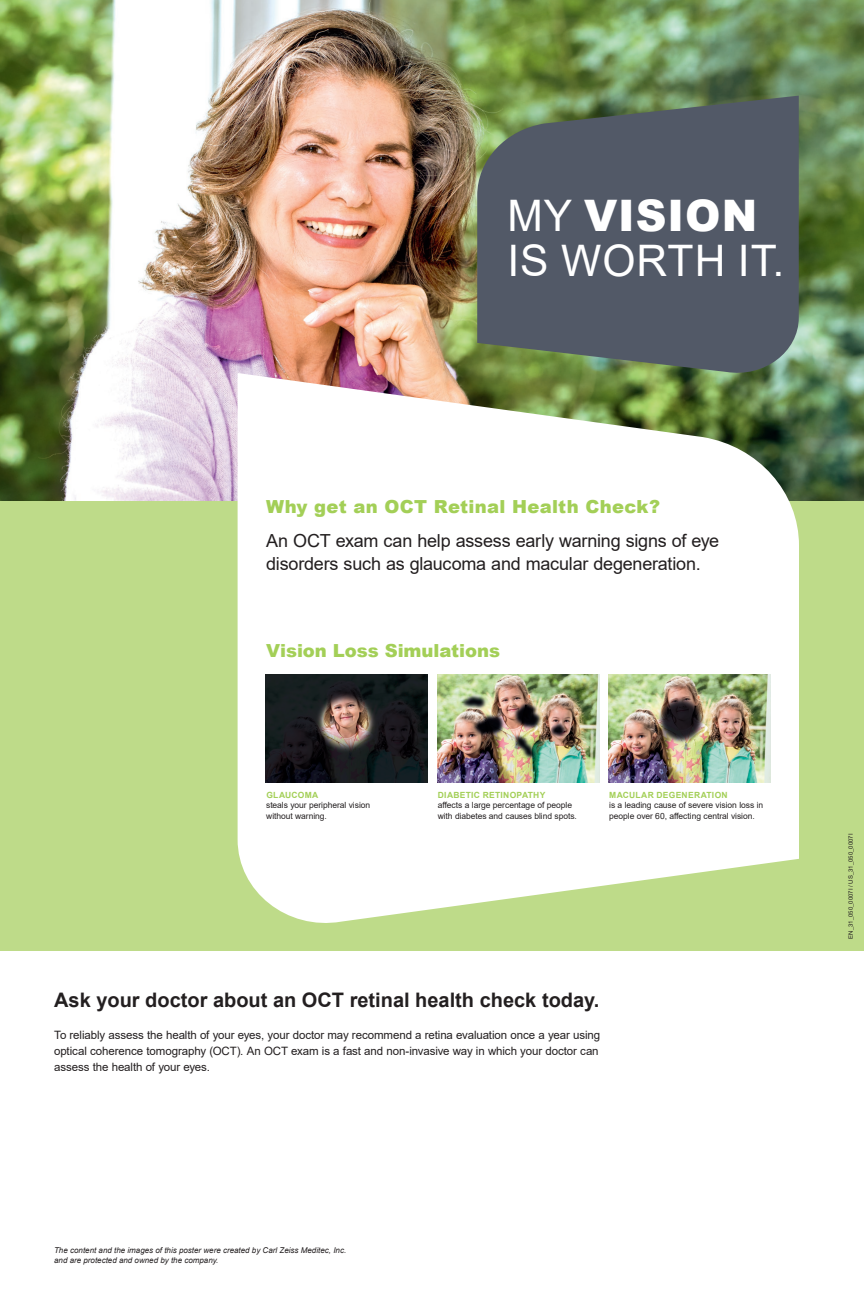
<style>
.page{position:relative;width:864px;height:1296px;background:#fff}
.page>*{position:absolute;margin:0;border:0;box-sizing:border-box;transform-origin:0 0}
.t1{font:43.45px/44.5px "Arial";letter-spacing:.025em;color:#fff}
.t2{font:700 20px "Arial";color:#231f20}
.t3{font:18px/22.5px "Arial";letter-spacing:-.015em;color:#231f20}
.t4{font:900 18px "Arial";letter-spacing:.01em;color:#a3cf57}
.t5{font:11.5px/16px "Arial";letter-spacing:-.01em;color:#231f20}
.t6{font:8.5px/10.5px "Arial";letter-spacing:-.005em;color:#231f20}
.t7{font:700 8.5px "Arial";letter-spacing:.035em;color:#a3cf57}
.t8{font:italic 8px/10px "Arial";color:#231f20}
.t9{font:6px "Arial";color:#231f20}
.s1{font-weight:900}
</style>
<div class="page">
<div style="left:0;top:0;width:864px;height:950px;background:#bedb89"></div>
<img style="left:0;top:0;width:864px;height:500px">
<svg style="left:238px;top:373px;width:561px;height:550px;background:#edf0e7"></svg>
<img style="left:266px;top:674px;width:162px;height:108px">
<img style="left:437px;top:674px;width:162px;height:108px">
<img style="left:608px;top:674px;width:162px;height:108px">
<svg style="left:477px;top:96px;width:322px;height:282px;background:#566164"></svg>
<h1 class="t1" style="left:507px;top:193px;width:279px">MY <span class="s1">VISION<br></span>IS WORTH IT.</h1>
<h3 class="t4" style="left:266px;top:494px;width:395px">Why get an OCT Retinal Health Check?</h3>
<h3 class="t3" style="left:266px;top:529px;width:455px">An OCT exam can help assess early warning signs of eye disorders such as glaucoma and macular degeneration.</h3>
<h3 class="t4" style="left:266px;top:638px;width:235px">Vision Loss Simulations</h3>
<p class="t7" style="left:266px;top:789px;width:53px">GLAUCOMA</p>
<p class="t6" style="left:266px;top:800px;width:106px">steals your peripheral vision without warning.</p>
<p class="t7" style="left:438px;top:789px;width:109px">DIABETIC RETINOPATHY</p>
<p class="t6" style="left:438px;top:800px;width:141px">affects a large percentage of people with diabetes and causes blind spots.</p>
<p class="t7" style="left:609px;top:789px;width:120px">MACULAR DEGENERATION</p>
<p class="t6" style="left:609px;top:800px;width:156px">is a leading cause of severe vision loss in people over 60, affecting central vision.</p>
<h2 class="t2" style="left:54px;top:986px;width:547px">Ask your doctor about an OCT retinal health check today.</h2>
<p class="t5" style="left:54px;top:1027px;width:548px">To reliably assess the health of your eyes, your doctor may recommend a retina evaluation once a year using optical coherence tomography (OCT). An OCT exam is a fast and non-invasive way in which your doctor can assess the health of your eyes.</p>
<p class="t8" style="left:54px;top:1245px;width:294px">The content and the images of this poster were created by Carl Zeiss Meditec, Inc. and are protected and owned by the company.</p>
<p class="t9" style="left:847px;top:939px;width:107px;rotate:-90deg">EN_31_050_0007I / US_31_050_0007I</p>
</div>
